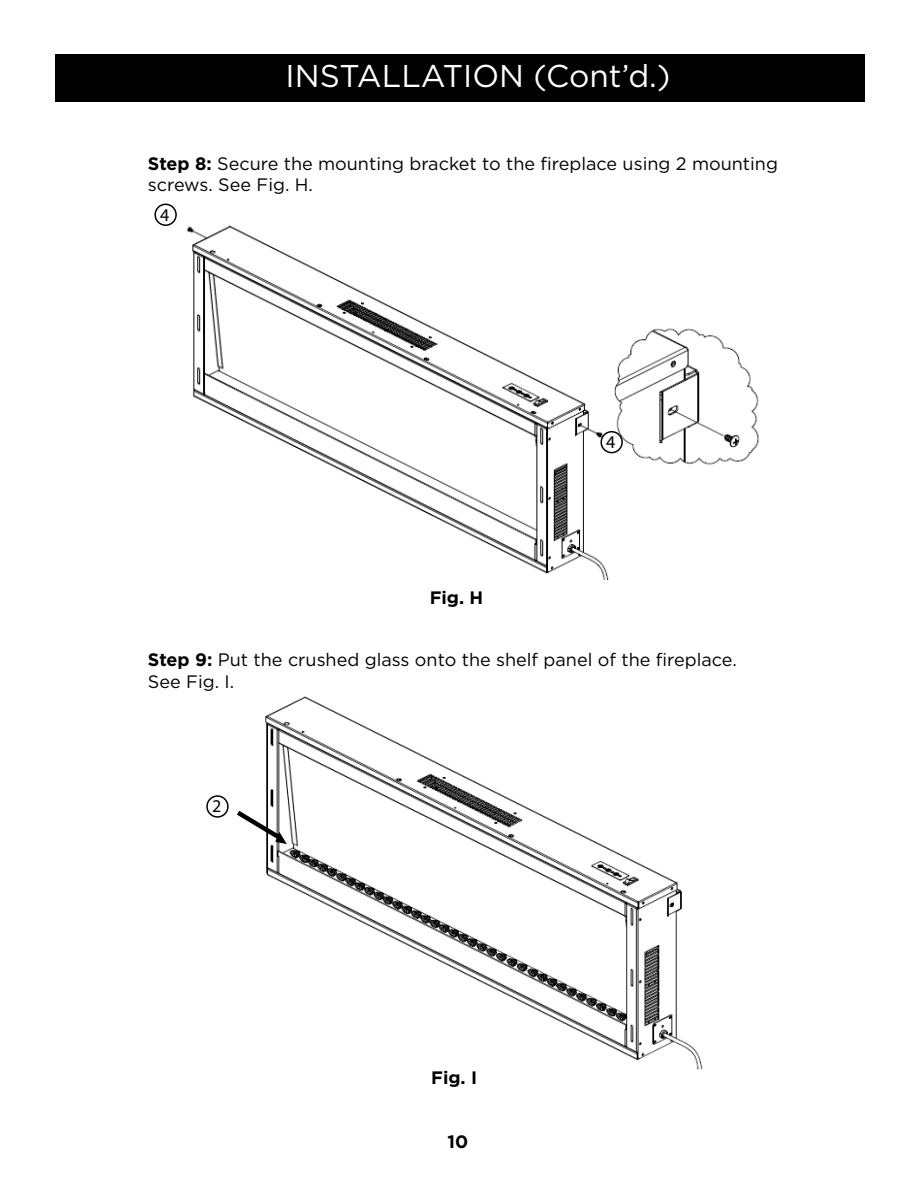
<style>
.page{position:relative;width:918px;height:1188px;background:#fff}
.page>*{position:absolute;margin:0;border:0;box-sizing:border-box;transform-origin:0 0}
.t1{font:31.5px "Gotham";color:#fff}
.t2{font:18px/21.6px "Gotham";color:#000}
.t3{font:700 18px "Gotham";color:#000}
.t4{font:18px "Myriad Pro";color:#000}
.s1{font-weight:700}
</style>
<div class="page">
<div style="left:55px;top:54px;width:810px;height:48px;background:#000"></div>
<img style="left:175px;top:218px;width:585px;height:361px">
<img style="left:265px;top:696px;width:438px;height:374px">
<div style="left:154px;top:204px;width:23px;height:22px;border:2px solid #000;border-radius:50%"></div>
<div style="left:600px;top:431px;width:23px;height:22px;border:2px solid #000;border-radius:50%"></div>
<div style="left:206px;top:795px;width:23px;height:23px;border:2px solid #000;border-radius:50%"></div>
<svg style="left:237px;top:807px;width:50px;height:37px"></svg>
<h1 class="t1" style="left:286px;top:56px;width:387px">INSTALLATION (Cont’d.)</h1>
<p class="t2" style="left:148px;top:152px;width:632px"><span class="s1">Step 8:</span> Secure the mounting bracket to the fireplace using 2 mounting screws. See Fig. H.</p>
<p class="t4" style="left:160px;top:203px;width:11px">4</p>
<p class="t3" style="left:430px;top:586px;width:55px">Fig. H</p>
<p class="t4" style="left:606px;top:431px;width:11px">4</p>
<p class="t2" style="left:148px;top:649px;width:590px"><span class="s1">Step 9:</span> Put the crushed glass onto the shelf panel of the fireplace.<br>See Fig. I.</p>
<p class="t4" style="left:212px;top:795px;width:11px">2</p>
<p class="t3" style="left:431px;top:1066px;width:47px">Fig. I</p>
<p class="t3" style="left:448px;top:1129px;width:22px">10</p>
</div>
